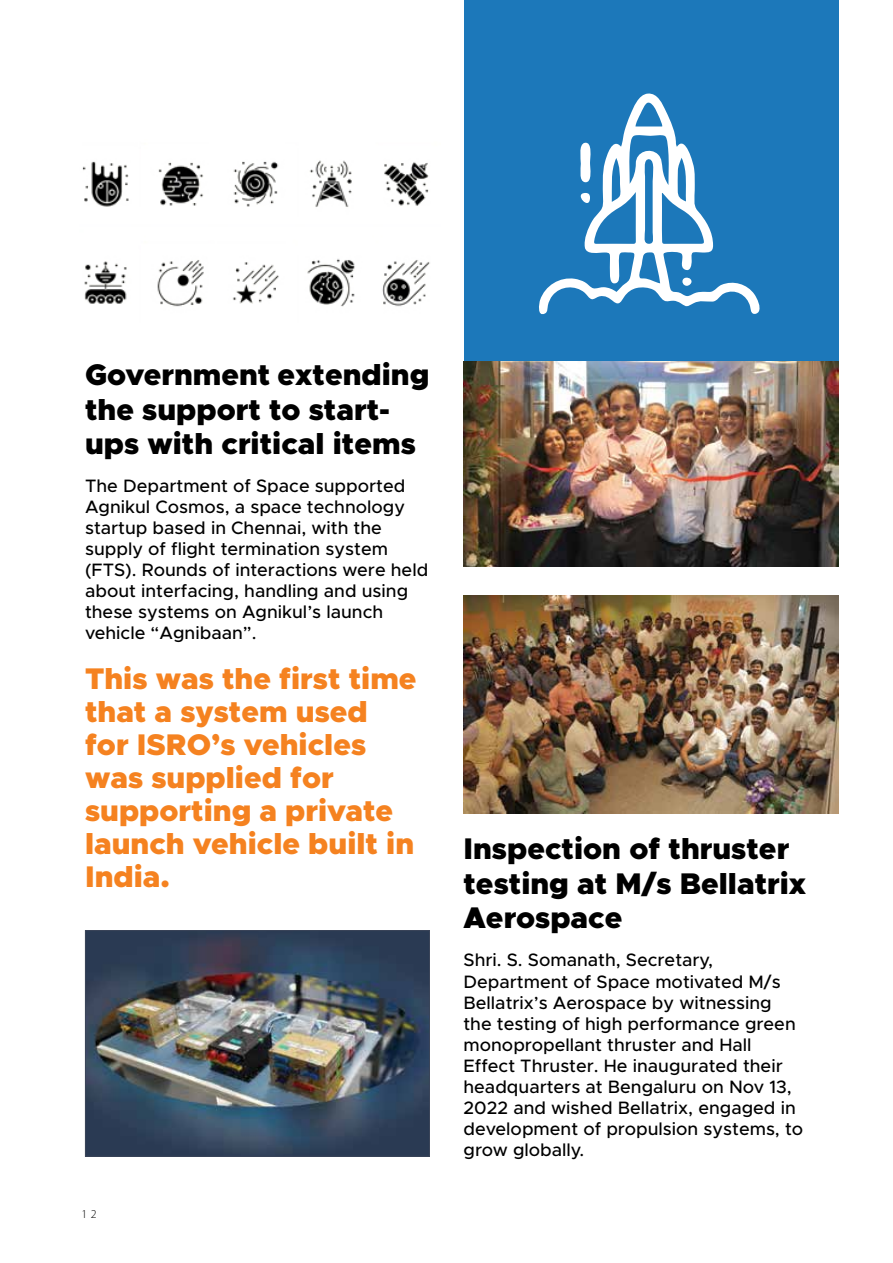
<style>
.page{position:relative;width:893px;height:1263px;background:#fff}
.page>*{position:absolute;margin:0;border:0;box-sizing:border-box;transform-origin:0 0}
.t1{font:900 30px/33px "Metropolis";color:#f58220}
.t2{font:900 30px/34.5px "Metropolis";color:#000}
.t3{font:500 18px/21px "Metropolis";color:#000}
.t4{font:300 12px "Myriad Pro";color:#000}
</style>
<div class="page">
<img style="left:87px;top:932px;width:341px;height:223px">
<div style="left:85px;top:930px;width:345px;height:227px;border:1px solid #3b4559"></div>
<div style="left:464px;top:0;width:375px;height:379px;background:#1c78ba"></div>
<svg style="left:539px;top:93px;width:221px;height:222px"></svg>
<svg style="left:578px;top:141px;width:15px;height:42px"></svg>
<svg style="left:572px;top:193px;width:18px;height:19px"></svg>
<svg style="left:681px;top:276px;width:11px;height:10px"></svg>
<img style="left:463px;top:361px;width:376px;height:205px">
<img style="left:463px;top:596px;width:376px;height:217px">
<img style="left:82px;top:160px;width:348px;height:147px">
<h1 class="t2" style="left:85px;top:358px;width:346px">Government extending the support to start&shy;ups with critical items</h1>
<p class="t3" style="left:85px;top:476px;width:345px">The Department of Space supported Agnikul Cosmos, a space technology startup based in Chennai, with the supply of flight termination system (FTS). Rounds of interactions were held about interfacing, handling and using these systems on Agnikul’s launch vehicle “Agnibaan”.</p>
<h1 class="t1" style="left:85px;top:662px;width:333px">This was the first time that a system used for ISRO’s vehicles was supplied for supporting a private launch vehicle built in<br>India.</h1>
<p class="t4" style="left:82px;top:1207px;width:17px">1 2</p>
<h1 class="t2" style="left:463px;top:832px;width:344px">Inspection of thruster testing at M/s Bellatrix<br>Aerospace</h1>
<p class="t3" style="left:463px;top:950px;width:341px">Shri. S. Somanath, Secretary, Department of Space motivated M/s Bellatrix’s Aerospace by witnessing the testing of high performance green monopropellant thruster and Hall Effect Thruster. He inaugurated their headquarters at Bengaluru on Nov 13, 2022 and wished Bellatrix, engaged in development of propulsion systems, to grow globally.</p>
</div>
